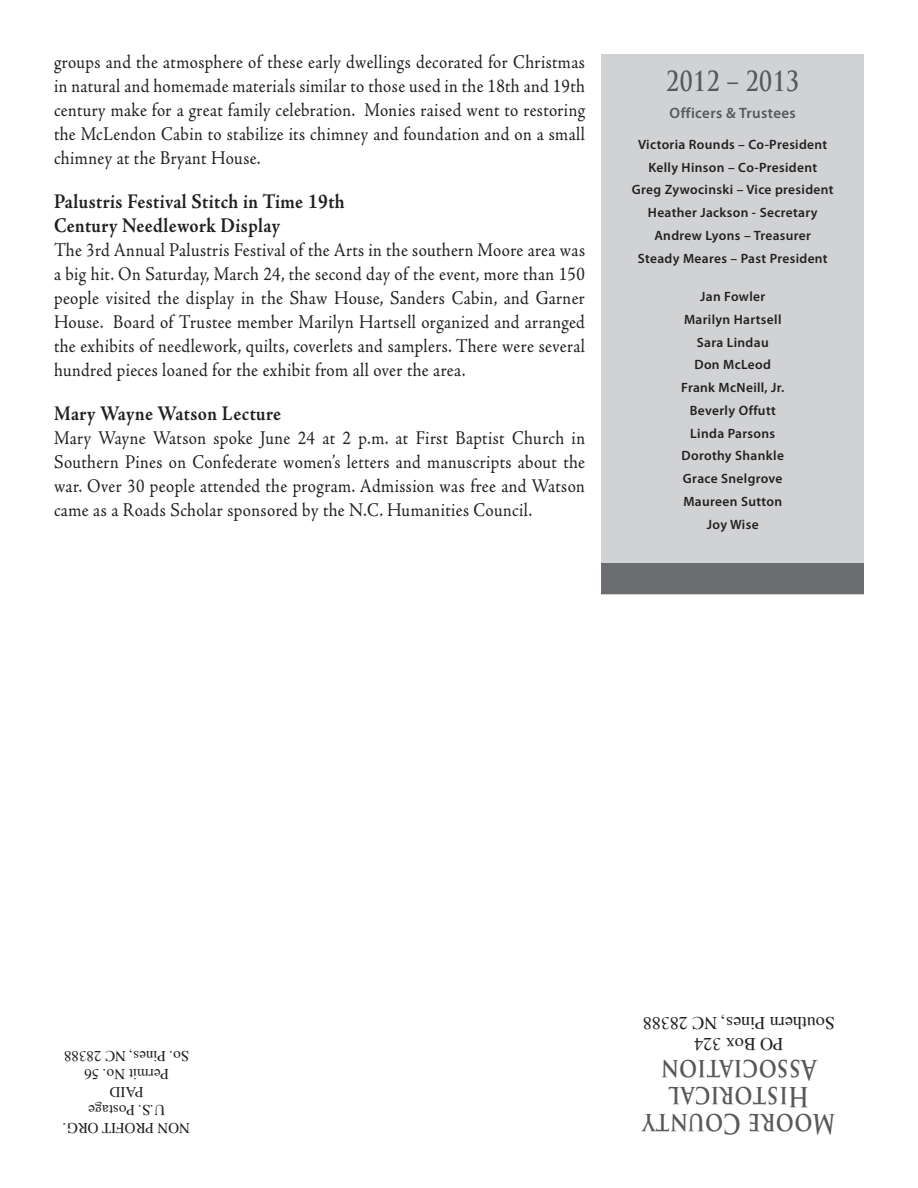
<style>
.page{position:relative;width:918px;height:1188px;background:#fff}
.page>*{position:absolute;margin:0;border:0;box-sizing:border-box;transform-origin:0 0}
.Boxes_Trajan{font:700 27px/27px "Trajan Pro";letter-spacing:.025em;color:#57585a;text-align:center;scale:.8 1}
.Body_Title{font:700 21px/24px "Adobe Jenson Pro";letter-spacing:.02em;color:#231f20;scale:.88 1}
.Body{font:19.5px/24px "Adobe Jenson Pro";letter-spacing:.02em;color:#231f20;text-align:justify;scale:.88 1}
.t1{font:18px "Times";color:#231f20}
.t2{font:15px "Times";color:#231f20}
.Boxes_Heading{font:600 15px "Myriad Pro";letter-spacing:.025em;color:#57585a}
.Boxes_9pt{font:600 13.5px "Myriad Pro";letter-spacing:.025em;color:#231f20}
</style>
<div class="page">
<div style="left:602px;top:54px;width:262px;height:540px;background:#d1d2d4"></div>
<div style="left:602px;top:563px;width:262px;height:31px;background:#6c6d70"></div>
<p class="Body" style="left:54px;top:50px;width:605px">groups and the atmosphere of these early dwellings decorated for Christmas in natural and homemade materials similar to those used in the 18th and 19th century make for a great family celebration. Monies raised went to restoring the McLendon Cabin to stabilize its chimney and foundation and on a small chimney at the Bryant House.</p>
<p class="Body_Title" style="left:54px;top:190px;width:332px">Palustris Festival Stitch in Time 19th<br>Century Needlework Display</p>
<p class="Body" style="left:54px;top:238px;width:605px">The 3rd Annual Palustris Festival of the Arts in the southern Moore area was a big hit. On Saturday, March 24, the second day of the event, more than 150 people visited the display in the Shaw House, Sanders Cabin, and Garner House. Board of Trustee member Marilyn Hartsell organized and arranged the exhibits of needlework, quilts, coverlets and samplers. There were several hundred pieces loaned for the exhibit from all over the area.</p>
<p class="Body_Title" style="left:54px;top:402px;width:260px">Mary Wayne Watson Lecture</p>
<p class="Body" style="left:54px;top:426px;width:605px">Mary Wayne Watson spoke June 24 at 2 p.m. at First Baptist Church in Southern Pines on Confederate women’s letters and manuscripts about the war. Over 30 people attended the program. Admission was free and Watson came as a Roads Scholar sponsored by the N.C. Humanities Council.</p>
<p class="Boxes_Trajan" style="left:666px;top:68px;width:168px">2012 – 2013</p>
<p class="Boxes_Heading" style="left:670px;top:104px;width:128px">Officers &amp; Trustees</p>
<p class="Boxes_9pt" style="left:638px;top:136px;width:191px">Victoria Rounds – Co-President</p>
<p class="Boxes_9pt" style="left:648px;top:158px;width:170px">Kelly Hinson – Co-President</p>
<p class="Boxes_9pt" style="left:632px;top:181px;width:203px">Greg Zywocinski – Vice president</p>
<p class="Boxes_9pt" style="left:648px;top:204px;width:171px">Heather Jackson - Secretary</p>
<p class="Boxes_9pt" style="left:654px;top:227px;width:158px">Andrew Lyons – Treasurer</p>
<p class="Boxes_9pt" style="left:638px;top:249px;width:191px">Steady Meares – Past President</p>
<p class="Boxes_9pt" style="left:700px;top:288px;width:67px">Jan Fowler</p>
<p class="Boxes_9pt" style="left:684px;top:311px;width:99px">Marilyn Hartsell</p>
<p class="Boxes_9pt" style="left:697px;top:334px;width:73px">Sara Lindau</p>
<p class="Boxes_9pt" style="left:694px;top:356px;width:78px">Don McLeod</p>
<p class="Boxes_9pt" style="left:681px;top:379px;width:105px">Frank McNeill, Jr.</p>
<p class="Boxes_9pt" style="left:690px;top:402px;width:88px">Beverly Offutt</p>
<p class="Boxes_9pt" style="left:690px;top:425px;width:86px">Linda Parsons</p>
<p class="Boxes_9pt" style="left:682px;top:447px;width:104px">Dorothy Shankle</p>
<p class="Boxes_9pt" style="left:683px;top:470px;width:101px">Grace Snelgrove</p>
<p class="Boxes_9pt" style="left:683px;top:493px;width:100px">Maureen Sutton</p>
<p class="Boxes_9pt" style="left:707px;top:515px;width:53px">Joy Wise</p>
<p class="t2" style="left:189px;top:1070px;width:127px;rotate:-180deg">So. Pines, NC 28388</p>
<p class="t2" style="left:169px;top:1088px;width:86px;rotate:-180deg">Permit No. 56</p>
<p class="t2" style="left:143px;top:1106px;width:35px;rotate:-180deg">PAID</p>
<p class="t2" style="left:165px;top:1124px;width:79px;rotate:-180deg">U.S. Postage</p>
<p class="t2" style="left:190px;top:1142px;width:128px;rotate:-180deg">NON PROFIT ORG.</p>
<p class="t1" style="left:835px;top:1039px;width:194px;rotate:-180deg">Southern Pines, NC 28388</p>
<p class="t1" style="left:783px;top:1061px;width:91px;rotate:-180deg">PO Box 324</p>
<p class="Boxes_Trajan" style="left:835px;top:1137px;width:243px;rotate:-180deg">Moore County<br>Historical<br>Association</p>
</div>
